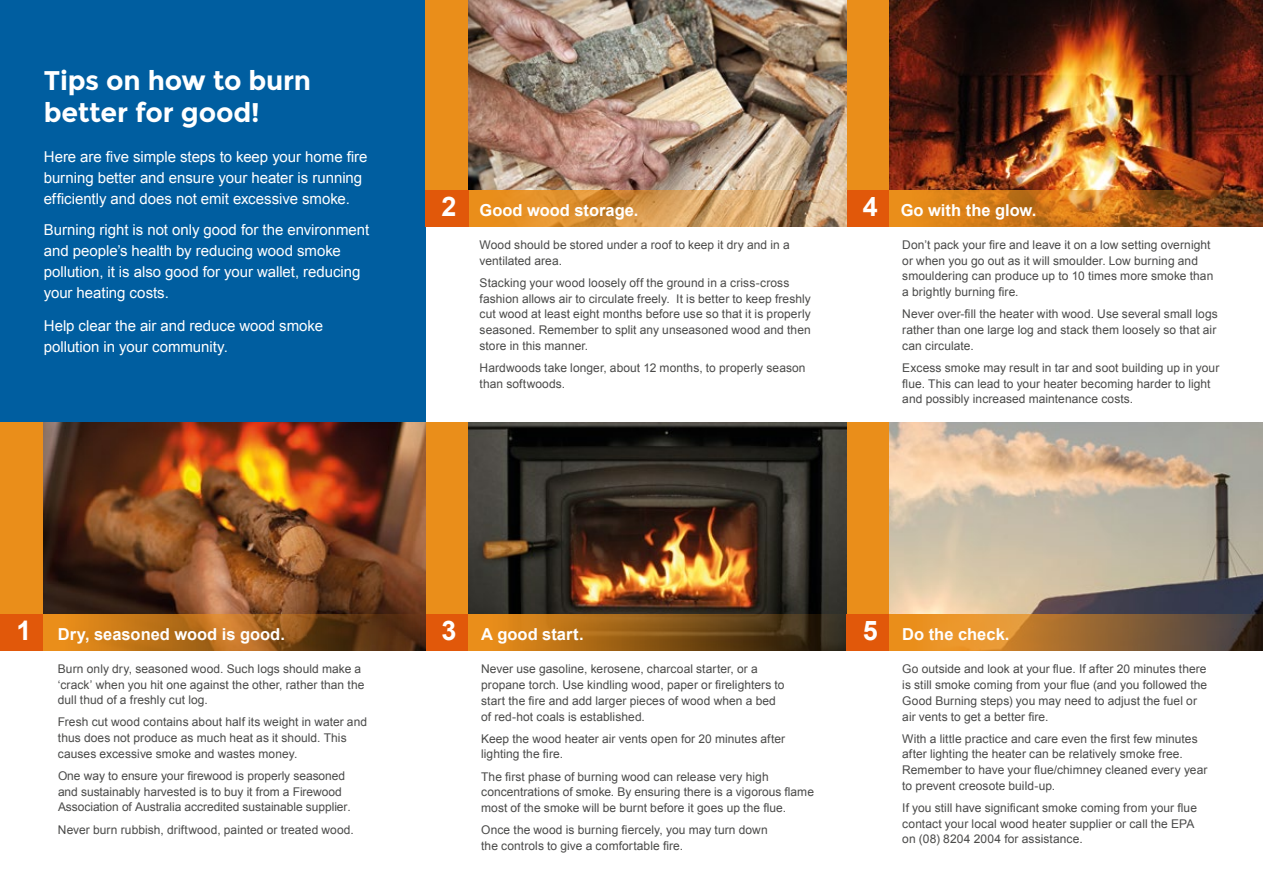
<style>
.page{position:relative;width:1263px;height:893px;background:#fff}
.page>*{position:absolute;margin:0;border:0;box-sizing:border-box;transform-origin:0 0}
.t1{font:700 27px/31.5px "Montserrat";letter-spacing:-.005em;color:#fff}
.t2{font:700 16.5px "Arial";color:#fff}
.t3{font:15px/21px "Arial";color:#fff}
.t4{font:12px/15.8px "Arial";letter-spacing:.005em;color:#4a4a49}
.s1{font-size:27px}
</style>
<div class="page">
<div style="left:0;top:0;width:425px;height:422px;background:#005ea0"></div>
<div style="left:846px;top:0;width:43px;height:223px;background:#ea8e1a"></div>
<img style="left:889px;top:0;width:374px;height:190px">
<svg style="left:889px;top:190px;width:374px;height:37px"></svg>
<div style="left:846px;top:190px;width:43px;height:37px;background:#e1580a"></div>
<img style="left:468px;top:0;width:378px;height:190px">
<div style="left:425px;top:0;width:43px;height:227px;background:#ea8e1a"></div>
<svg style="left:468px;top:190px;width:378px;height:37px"></svg>
<div style="left:425px;top:190px;width:43px;height:37px;background:#e1580a"></div>
<img style="left:889px;top:422px;width:374px;height:192px">
<div style="left:846px;top:422px;width:43px;height:228px;background:#ea8e1a"></div>
<img style="left:468px;top:422px;width:378px;height:192px">
<svg style="left:468px;top:614px;width:378px;height:37px"></svg>
<svg style="left:889px;top:614px;width:374px;height:37px"></svg>
<div style="left:425px;top:422px;width:43px;height:229px;background:#ea8e1a"></div>
<div style="left:425px;top:614px;width:43px;height:37px;background:#e1580a"></div>
<div style="left:846px;top:614px;width:43px;height:37px;background:#e1580a"></div>
<img style="left:43px;top:422px;width:382px;height:229px">
<svg style="left:43px;top:614px;width:377px;height:37px"></svg>
<div style="left:0;top:422px;width:43px;height:229px;background:#ea8e1a"></div>
<div style="left:0;top:614px;width:43px;height:37px;background:#e1580a"></div>
<p class="t1" style="left:44px;top:65px;width:269px">Tips on how to burn better for good!</p>
<p class="t3" style="left:44px;top:146px;width:325px">Here are five simple steps to keep your home fire burning better and ensure your heater is running efficiently and does not emit excessive smoke.</p>
<p class="t3" style="left:44px;top:220px;width:327px">Burning right is not only good for the environment and people’s health by reducing wood smoke pollution, it is also good for your wallet, reducing your heating costs.</p>
<p class="t3" style="left:44px;top:315px;width:281px">Help clear the air and reduce wood smoke pollution in your community.</p>
<p class="t2" style="left:442px;top:201px;width:198px"><span class="s1">2</span> Good wood storage.</p>
<p class="t2" style="left:863px;top:201px;width:175px"><span class="s1">4</span> Go with the glow.</p>
<p class="t4" style="left:480px;top:237px;width:312px">Wood should be stored under a roof to keep it dry and in a ventilated area.</p>
<p class="t4" style="left:480px;top:275px;width:333px">Stacking your wood loosely off the ground in a criss-cross fashion allows air to circulate freely. It is better to keep freshly cut wood at least eight months before use so that it is properly seasoned. Remember to split any unseasoned wood and then store in this manner.</p>
<p class="t4" style="left:480px;top:360px;width:327px">Hardwoods take longer, about 12 months, to properly season than softwoods.</p>
<p class="t4" style="left:902px;top:237px;width:310px">Don’t pack your fire and leave it on a low setting overnight</p>
<p class="t4" style="left:902px;top:253px;width:313px">or when you go out as it will smoulder. Low burning and smouldering can produce up to 10 times more smoke than</p>
<p class="t4" style="left:902px;top:284px;width:118px">a brightly burning fire.</p>
<p class="t4" style="left:902px;top:306px;width:317px">Never over-fill the heater with wood. Use several small logs</p>
<p class="t4" style="left:902px;top:322px;width:316px">rather than one large log and stack them loosely so that air can circulate.</p>
<p class="t4" style="left:902px;top:360px;width:319px">Excess smoke may result in tar and soot building up in your</p>
<p class="t4" style="left:902px;top:376px;width:310px">flue. This can lead to your heater becoming harder to light</p>
<p class="t4" style="left:902px;top:391px;width:232px">and possibly increased maintenance costs.</p>
<p class="t2" style="left:17px;top:625px;width:270px"><span class="s1">1</span> Dry, seasoned wood is good.</p>
<p class="t2" style="left:442px;top:625px;width:143px"><span class="s1">3</span> A good start.</p>
<p class="t2" style="left:863px;top:625px;width:148px"><span class="s1">5</span> Do the check.</p>
<p class="t4" style="left:481px;top:661px;width:278px">Never use gasoline, kerosene, charcoal starter, or a</p>
<p class="t4" style="left:481px;top:677px;width:305px">propane torch. Use kindling wood, paper or firelighters to start the fire and add larger pieces of wood when a bed</p>
<p class="t4" style="left:481px;top:708px;width:165px">of red-hot coals is established.</p>
<p class="t4" style="left:481px;top:731px;width:305px">Keep the wood heater air vents open for 20 minutes after</p>
<p class="t4" style="left:481px;top:746px;width:83px">lighting the fire.</p>
<p class="t4" style="left:481px;top:768px;width:334px">The first phase of burning wood can release very high concentrations of smoke. By ensuring there is a vigorous flame most of the smoke will be burnt before it goes up the flue.</p>
<p class="t4" style="left:481px;top:822px;width:288px">Once the wood is burning fiercely, you may turn down the controls to give a comfortable fire.</p>
<p class="t4" style="left:58px;top:661px;width:308px">Burn only dry, seasoned wood. Such logs should make a ‘crack’ when you hit one against the other, rather than the dull thud of a freshly cut log.</p>
<p class="t4" style="left:58px;top:714px;width:311px">Fresh cut wood contains about half its weight in water and</p>
<p class="t4" style="left:58px;top:730px;width:290px">thus does not produce as much heat as it should. This</p>
<p class="t4" style="left:58px;top:746px;width:241px">causes excessive smoke and wastes money.</p>
<p class="t4" style="left:58px;top:768px;width:294px">One way to ensure your firewood is properly seasoned and sustainably harvested is to buy it from a Firewood<br>Association of Australia accredited sustainable supplier.</p>
<p class="t4" style="left:58px;top:821px;width:297px">Never burn rubbish, driftwood, painted or treated wood.</p>
<p class="t4" style="left:902px;top:661px;width:306px">Go outside and look at your flue. If after 20 minutes there is still smoke coming from your flue (and you followed the</p>
<p class="t4" style="left:902px;top:693px;width:296px">Good Burning steps) you may need to adjust the fuel or</p>
<p class="t4" style="left:902px;top:708px;width:148px">air vents to get a better fire.</p>
<p class="t4" style="left:902px;top:730px;width:297px">With a little practice and care even the first few minutes</p>
<p class="t4" style="left:902px;top:746px;width:282px">after lighting the heater can be relatively smoke free.</p>
<p class="t4" style="left:902px;top:762px;width:307px">Remember to have your flue/chimney cleaned every year</p>
<p class="t4" style="left:902px;top:778px;width:155px">to prevent creosote build-up.</p>
<p class="t4" style="left:902px;top:800px;width:296px">If you still have significant smoke coming from your flue</p>
<p class="t4" style="left:902px;top:816px;width:294px">contact your local wood heater supplier or call the EPA on (08) 8204 2004 for assistance.</p>
</div>
